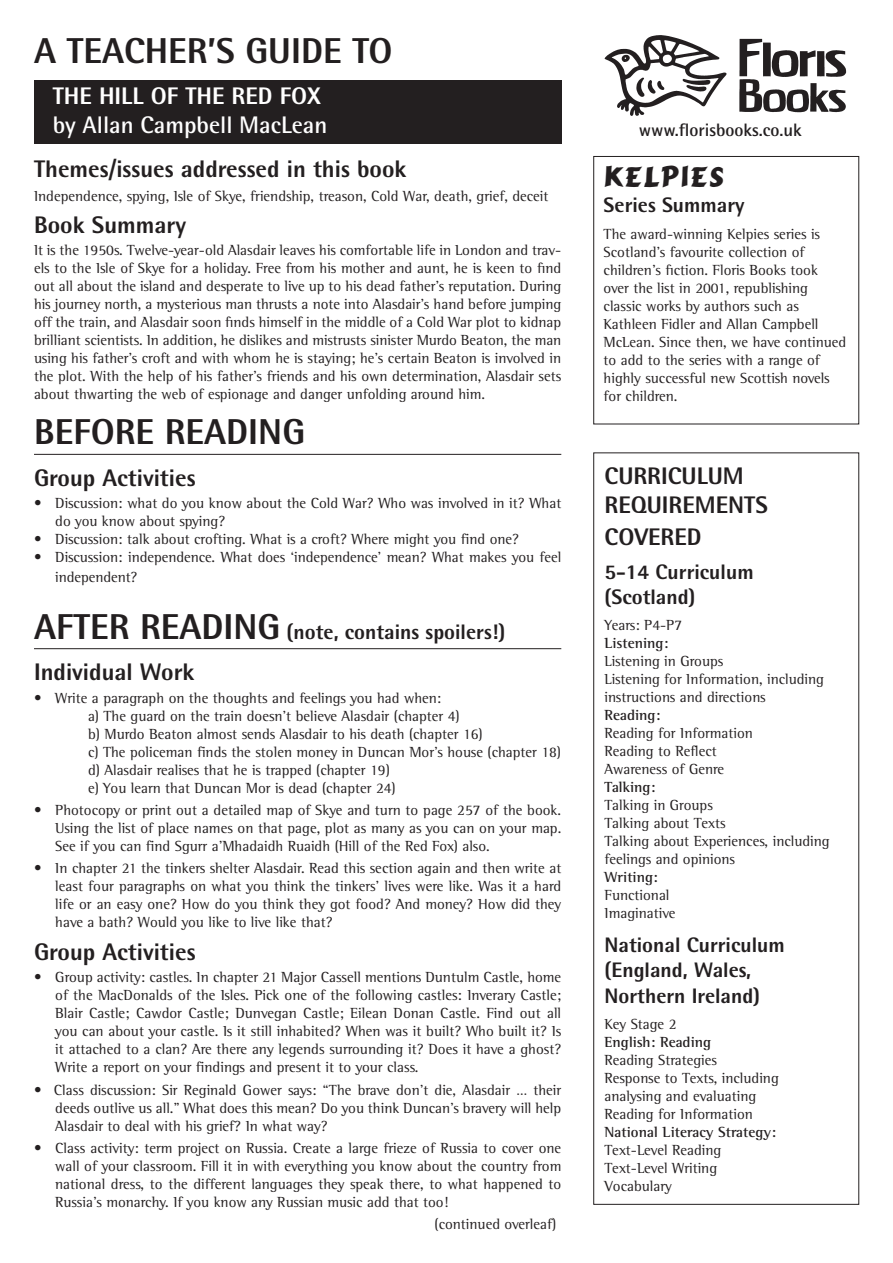
<style>
.page{position:relative;width:893px;height:1263px;background:#fff}
.page>*{position:absolute;margin:0;border:0;box-sizing:border-box;transform-origin:0 0}
.t1{font:800 36px "Rotis Semi Sans";color:#231f20}
.t2{font:27px "Cancun";color:#231f20}
.t3{font:800 24px/28.8px "Rotis Semi Sans";color:#231f20}
.t4{font:700 24px "Rotis Semi Sans";color:#fff}
.t5{font:800 24px "Rotis Semi Sans";color:#fff}
.t6{font:800 21px/25.2px "Rotis Semi Sans";color:#231f20}
.t7{font:700 18px "Rotis Semi Sans";color:#231f20}
.t8{font:15px/18px "Rotis Semi Serif";color:#231f20}
.t9{font:700 15px "Rotis Semi Serif";color:#231f20}
.s1{font-size:36px}
</style>
<div class="page">
<img style="left:604px;top:35px;width:243px;height:81px">
<div style="left:34px;top:80px;width:527px;height:64px;background:#231f20"></div>
<div style="left:593px;top:156px;width:266px;height:268px;border:1px solid #231f20"></div>
<hr style="left:34px;top:454px;width:527px;height:1px;background:#231f20">
<hr style="left:34px;top:648px;width:527px;height:1px;background:#231f20">
<div style="left:593px;top:453px;width:266px;height:751px;border:1px solid #231f20"></div>
<h1 class="t1" style="left:34px;top:27px;width:360px">A teacher’s guide to</h1>
<h3 class="t5" style="left:53px;top:81px;width:270px">The Hill of the Red Fox</h3>
<h3 class="t4" style="left:53px;top:110px;width:276px">by Allan Campbell MacLean</h3>
<h3 class="t3" style="left:34px;top:154px;width:374px">Themes/issues addressed in this book</h3>
<p class="t8" style="left:34px;top:187px;width:516px">Independence, spying, Isle of Skye, friendship, treason, Cold War, death, grief, deceit</p>
<h3 class="t3" style="left:34px;top:210px;width:154px">Book Summary</h3>
<p class="t8" style="left:34px;top:241px;width:529px;text-align:justify">It is the 1950s. Twelve-year-old Alasdair leaves his comfortable life in London and trav&shy;els to the Isle of Skye for a holiday. Free from his mother and aunt, he is keen to find out all about the island and desperate to live up to his dead father’s reputation. During his journey north, a mysterious man thrusts a note into Alasdair’s hand before jumping off the train, and Alasdair soon finds himself in the middle of a Cold War plot to kidnap brilliant scientists. In addition, he dislikes and mistrusts sinister Murdo Beaton, the man using his father’s croft and with whom he is staying; he’s certain Beaton is involved in the plot. With the help of his father’s friends and his own determination, Alasdair sets about thwarting the web of espionage and danger unfolding around him.</p>
<h1 class="t1" style="left:34px;top:409px;width:272px">before reading</h1>
<h3 class="t3" style="left:34px;top:463px;width:163px">Group Activities</h3>
<p class="t8" style="left:55px;top:494px;width:508px;text-indent:-21px">• Discussion: what do you know about the Cold War? Who was involved in it? What do you know about spying?</p>
<p class="t8" style="left:34px;top:530px;width:487px">• Discussion: talk about crofting. What is a croft? Where might you find one?</p>
<p class="t8" style="left:55px;top:547px;width:507px;line-height:19.8px;text-indent:-21px">• Discussion: independence. What does ‘independence’ mean? What makes you feel independent?</p>
<h3 class="t6" style="left:34px;top:619px;width:473px"><span class="s1">after reading</span> (note, contains spoilers!)</h3>
<h3 class="t3" style="left:34px;top:657px;width:162px">Individual Work</h3>
<p class="t8" style="left:88px;top:688px;width:475px;text-indent:-54px">• Write a paragraph on the thoughts and feelings you had when:<br>a) The guard on the train doesn’t believe Alasdair (chapter 4)<br>b) Murdo Beaton almost sends Alasdair to his death (chapter 16)<br>c) The policeman finds the stolen money in Duncan Mor’s house (chapter 18) d) Alasdair realises that he is trapped (chapter 19)<br>e) You learn that Duncan Mor is dead (chapter 24)</p>
<p class="t8" style="left:55px;top:801px;width:508px;text-align:justify;text-indent:-21px">• Photocopy or print out a detailed map of Skye and turn to page 257 of the book.<br>Using the list of place names on that page, plot as many as you can on your map.<br>See if you can find Sgurr a’Mhadaidh Ruaidh (Hill of the Red Fox) also.</p>
<p class="t8" style="left:55px;top:859px;width:508px;text-align:justify;text-indent:-21px">• In chapter 21 the tinkers shelter Alasdair. Read this section again and then write at least four paragraphs on what you think the tinkers’ lives were like. Was it a hard life or an easy one? How do you think they got food? And money? How did they have a bath? Would you like to live like that?</p>
<h3 class="t3" style="left:34px;top:937px;width:163px">Group Activities</h3>
<p class="t8" style="left:55px;top:968px;width:508px;text-align:justify;text-indent:-21px">• Group activity: castles. In chapter 21 Major Cassell mentions Duntulm Castle, home of the MacDonalds of the Isles. Pick one of the following castles: Inverary Castle; Blair Castle; Cawdor Castle; Dunvegan Castle; Eilean Donan Castle. Find out all you can about your castle. Is it still inhabited? When was it built? Who built it? Is it attached to a clan? Are there any legends surrounding it? Does it have a ghost?<br>Write a report on your findings and present it to your class.</p>
<p class="t8" style="left:55px;top:1080px;width:508px;text-align:justify;text-indent:-21px">• Class discussion: Sir Reginald Gower says: “The brave don’t die, Alasdair … their deeds outlive us all.” What does this mean? Do you think Duncan’s bravery will help Alasdair to deal with his grief? In what way?</p>
<p class="t8" style="left:55px;top:1139px;width:508px;text-align:justify;text-indent:-21px">• Class activity: term project on Russia. Create a large frieze of Russia to cover one wall of your classroom. Fill it in with everything you know about the country from national dress, to the different languages they speak there, to what happened to Russia’s monarchy. If you know any Russian music add that too!</p>
<p class="t8" style="left:435px;top:1215px;width:123px">(continued overleaf)</p>
<p class="t7" style="left:639px;top:119px;width:165px">www.florisbooks.co.uk</p>
<h2 class="t2" style="left:604px;top:156px;width:122px">KELPIES</h2>
<h3 class="t6" style="left:604px;top:192px;width:142px">Series Summary</h3>
<p class="t8" style="left:604px;top:224px;width:244px">The award-winning Kelpies series is Scotland’s favourite collection of children’s fiction. Floris Books took over the list in 2001, republishing classic works by authors such as Kathleen Fidler and Allan Campbell McLean. Since then, we have continued to add to the series with a range of highly successful new Scottish novels for children.</p>
<h3 class="t3" style="left:604px;top:461px;width:165px">curriculum requirements</h3>
<h3 class="t3" style="left:604px;top:522px;width:99px">covered</h3>
<h3 class="t6" style="left:604px;top:558px;width:151px">5-14 Curriculum (Scotland)</h3>
<p class="t8" style="left:604px;top:616px;width:79px">Years: P4-P7</p>
<p class="t9" style="left:604px;top:634px;width:65px">Listening:</p>
<p class="t8" style="left:604px;top:652px;width:221px">Listening in Groups<br>Listening for Information, including instructions and directions</p>
<p class="t9" style="left:604px;top:706px;width:57px">Reading:</p>
<p class="t8" style="left:604px;top:724px;width:150px">Reading for Information<br>Reading to Reflect<br>Awareness of Genre</p>
<p class="t9" style="left:604px;top:778px;width:52px">Talking:</p>
<p class="t8" style="left:604px;top:796px;width:227px">Talking in Groups<br>Talking about Texts<br>Talking about Experiences, including feelings and opinions</p>
<p class="t9" style="left:604px;top:868px;width:55px">Writing:</p>
<p class="t8" style="left:604px;top:886px;width:72px">Functional<br>Imaginative</p>
<h3 class="t6" style="left:604px;top:932px;width:182px">National Curriculum (England, Wales,<br>Northern Ireland)</h3>
<p class="t8" style="left:604px;top:1015px;width:74px">Key Stage 2</p>
<p class="t9" style="left:604px;top:1033px;width:108px">English: Reading</p>
<p class="t8" style="left:604px;top:1051px;width:176px">Reading Strategies<br>Response to Texts, including analysing and evaluating<br>Reading for Information</p>
<p class="t9" style="left:604px;top:1123px;width:173px">National Literacy Strategy:</p>
<p class="t8" style="left:604px;top:1141px;width:118px">Text-Level Reading<br>Text-Level Writing<br>Vocabulary</p>
</div>
